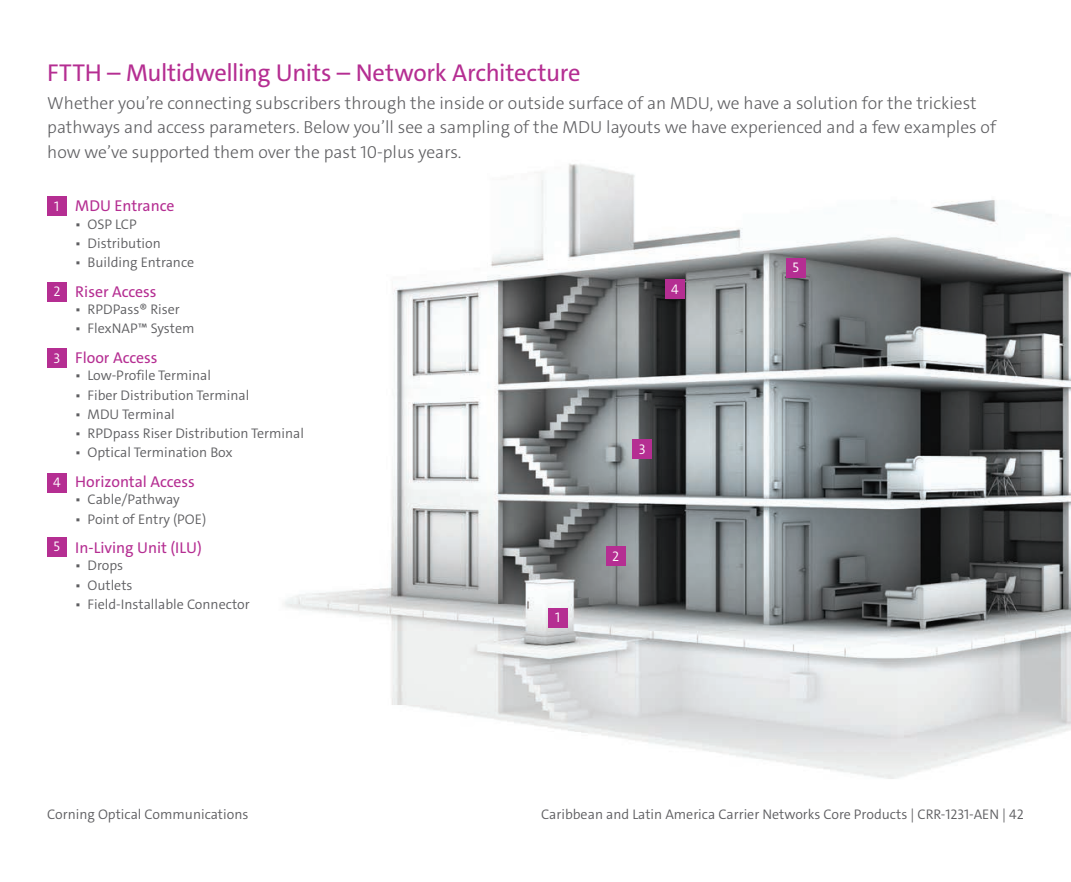
<style>
.page{position:relative;width:1071px;height:882px;background:#fff}
.page>*{position:absolute;margin:0;border:0;box-sizing:border-box;transform-origin:0 0}
.t1{font:24.5px "The Sans C4 s";letter-spacing:-.015em;color:#b52e92}
.t2{font:300 17.5px/24.5px "The Sans C4 s";color:#5f5f62}
.t3{font:15.75px "The Sans C4 s";color:#b52e92}
.t4{font:300 14px "The Sans C4 s";color:#5f5f62}
.t5{font:300 14px "The Sans C4 s";color:#fff}
.s1{font-weight:400}
</style>
<div class="page">
<img style="left:284px;top:163px;width:787px;height:616px">
<div style="left:47px;top:197px;width:19px;height:19px;background:#b52e92"></div>
<div style="left:47px;top:282px;width:19px;height:19px;background:#b52e92"></div>
<div style="left:47px;top:349px;width:19px;height:19px;background:#b52e92"></div>
<div style="left:47px;top:473px;width:19px;height:19px;background:#b52e92"></div>
<div style="left:47px;top:537px;width:19px;height:19px;background:#b52e92"></div>
<div style="left:548px;top:609px;width:19px;height:19px;background:#b52e92"></div>
<div style="left:606px;top:547px;width:19px;height:19px;background:#b52e92"></div>
<div style="left:633px;top:440px;width:19px;height:19px;background:#b52e92"></div>
<div style="left:665px;top:280px;width:19px;height:19px;background:#b52e92"></div>
<div style="left:786px;top:258px;width:19px;height:20px;background:#b52e92"></div>
<p class="t1" style="left:47px;top:57px;width:535px">FTTH – Multidwelling Units – Network Architecture</p>
<p class="t2" style="left:47px;top:91px;width:950px">Whether you’re connecting subscribers through the inside or outside surface of an MDU, we have a solution for the trickiest pathways and access parameters. Below you’ll see a sampling of the MDU layouts we have experienced and a few examples of how we’ve supported them over the past 10-plus years.</p>
<p class="t5" style="left:54px;top:197px;width:7px">1</p>
<p class="t5" style="left:53px;top:282px;width:9px">2</p>
<p class="t5" style="left:53px;top:349px;width:8px">3</p>
<p class="t5" style="left:53px;top:473px;width:9px">4</p>
<p class="t5" style="left:54px;top:537px;width:8px">5</p>
<p class="t3" style="left:75px;top:196px;width:101px">MDU Entrance</p>
<p class="t4" style="left:75px;top:215px;width:63px"><span class="s1">•</span> OSP LCP</p>
<p class="t4" style="left:75px;top:234px;width:87px"><span class="s1">•</span> Distribution</p>
<p class="t4" style="left:75px;top:254px;width:120px"><span class="s1">•</span> Building Entrance</p>
<p class="t3" style="left:75px;top:281px;width:83px">Riser Access</p>
<p class="t4" style="left:75px;top:300px;width:106px"><span class="s1">•</span> RPDPass® Riser</p>
<p class="t4" style="left:75px;top:320px;width:121px"><span class="s1">•</span> FlexNAP™ System</p>
<p class="t3" style="left:75px;top:347px;width:84px">Floor Access</p>
<p class="t4" style="left:75px;top:367px;width:137px"><span class="s1">•</span> Low-Profile Terminal</p>
<p class="t4" style="left:75px;top:386px;width:176px"><span class="s1">•</span> Fiber Distribution Terminal</p>
<p class="t4" style="left:75px;top:405px;width:101px"><span class="s1">•</span> MDU Terminal</p>
<p class="t4" style="left:75px;top:424px;width:230px"><span class="s1">•</span> RPDpass Riser Distribution Terminal</p>
<p class="t4" style="left:75px;top:444px;width:159px"><span class="s1">•</span> Optical Termination Box</p>
<p class="t3" style="left:75px;top:471px;width:121px">Horizontal Access</p>
<p class="t4" style="left:75px;top:491px;width:106px"><span class="s1">•</span> Cable/Pathway</p>
<p class="t4" style="left:75px;top:510px;width:132px"><span class="s1">•</span> Point of Entry (POE)</p>
<p class="t3" style="left:75px;top:537px;width:128px">In-Living Unit (ILU)</p>
<p class="t4" style="left:75px;top:557px;width:49px"><span class="s1">•</span> Drops</p>
<p class="t4" style="left:75px;top:576px;width:59px"><span class="s1">•</span> Outlets</p>
<p class="t4" style="left:75px;top:595px;width:176px"><span class="s1">•</span> Field-Installable Connector</p>
<p class="t5" style="left:671px;top:280px;width:9px">4</p>
<p class="t5" style="left:555px;top:609px;width:7px">1</p>
<p class="t5" style="left:639px;top:440px;width:8px">3</p>
<p class="t5" style="left:612px;top:547px;width:9px">2</p>
<p class="t5" style="left:793px;top:258px;width:8px">5</p>
<p class="t4" style="left:47px;top:805px;width:203px">Corning Optical Communications</p>
<p class="t4" style="left:541px;top:805px;width:484px">Caribbean and Latin America Carrier Networks Core Products | CRR-1231-AEN | 42</p>
</div>
